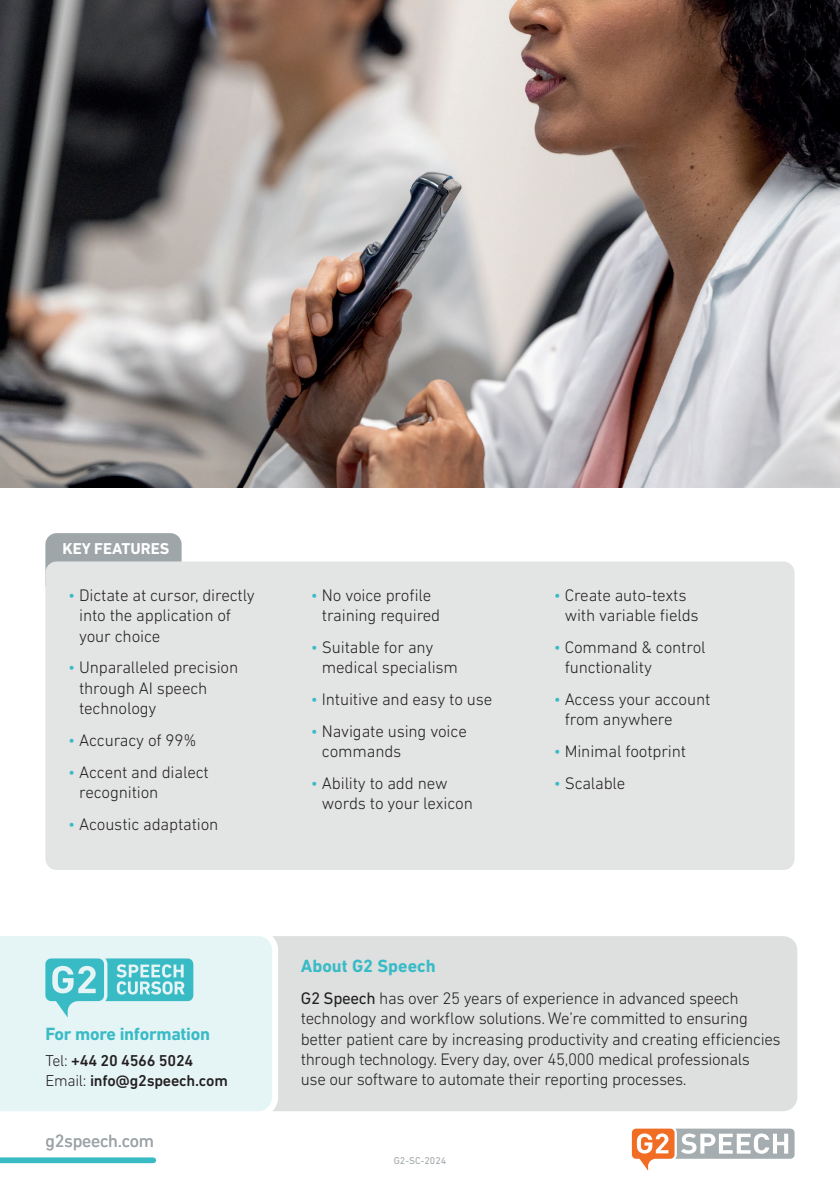
<style>
.page{position:relative;width:840px;height:1191px;background:#fff}
.page>*{position:absolute;margin:0;border:0;box-sizing:border-box;transform-origin:0 0}
.t1{font:700 18px "DIN Next LT Pro";letter-spacing:-.015em;color:#39bbc6}
.t2{font:18px "DIN Next LT Pro";letter-spacing:-.015em;color:#9fa6a9}
.t3{font:300 17px/20.4px "DIN Next LT Pro";letter-spacing:-.01em;color:#231f20}
.t4{font:500 16px/20px "DIN Next LT Pro";letter-spacing:-.015em;color:#231f20}
.t5{font:700 16px "DIN Next LT Pro";color:#fff}
.t6{font:10px "DIN Next LT Pro";color:#9fa6a9}
.s1{color:#39bbc6}
.s2{font-weight:300}
.s3{font-weight:400}
</style>
<div class="page">
<div style="left:234px;top:933px;width:565px;height:181px;background:#dee0e0;border-radius:17px"></div>
<div style="left:231px;top:930px;width:571px;height:187px;border:6px solid #fff;border-radius:17px"></div>
<svg style="left:0;top:930px;width:278px;height:187px;background:#e7f5f6"></svg>
<svg style="left:45px;top:958px;width:148px;height:59px;background:#87d5db"></svg>
<svg style="left:631px;top:1128px;width:163px;height:42px"></svg>
<svg style="left:0;top:1157px;width:156px;height:6px"></svg>
<div style="left:45px;top:533px;width:136px;height:62px;background:#9fa6a9;border-radius:11px"></div>
<div style="left:45px;top:561px;width:749px;height:309px;background:#e3e5e4;border-radius:11px"></div>
<img style="left:0;top:0;width:839px;height:488px">
<p class="t5" style="left:62px;top:539px;width:108px">KEY FEATURES</p>
<p class="t3" style="left:79px;top:584px;width:177px;text-indent:-11px"><span class="s1">•</span> Dictate at cursor, directly into the application of your choice</p>
<p class="t3" style="left:79px;top:657px;width:160px;text-indent:-11px"><span class="s1">•</span> Unparalleled precision through AI speech technology</p>
<p class="t3" style="left:68px;top:729px;width:130px"><span class="s1">•</span> Accuracy of 99%</p>
<p class="t3" style="left:79px;top:761px;width:131px;text-indent:-11px"><span class="s1">•</span> Accent and dialect recognition</p>
<p class="t3" style="left:68px;top:813px;width:152px"><span class="s1">•</span> Acoustic adaptation</p>
<p class="t3" style="left:322px;top:584px;width:120px;text-indent:-11px"><span class="s1">•</span> No voice profile training required</p>
<p class="t3" style="left:322px;top:636px;width:137px;text-indent:-11px"><span class="s1">•</span> Suitable for any medical specialism</p>
<p class="t3" style="left:311px;top:689px;width:183px"><span class="s1">•</span> Intuitive and easy to use</p>
<p class="t3" style="left:322px;top:720px;width:146px;text-indent:-11px"><span class="s1">•</span> Navigate using voice commands</p>
<p class="t3" style="left:322px;top:772px;width:152px;text-indent:-11px"><span class="s1">•</span> Ability to add new words to your lexicon</p>
<p class="t3" style="left:564px;top:584px;width:135px;text-indent:-11px"><span class="s1">•</span> Create auto-texts with variable fields</p>
<p class="t3" style="left:564px;top:636px;width:142px;text-indent:-11px"><span class="s1">•</span> Command &amp; control functionality</p>
<p class="t3" style="left:564px;top:689px;width:147px;text-indent:-11px"><span class="s1">•</span> Access your account from anywhere</p>
<p class="t3" style="left:553px;top:741px;width:134px"><span class="s1">•</span> Minimal footprint</p>
<p class="t3" style="left:553px;top:772px;width:73px"><span class="s1">•</span> Scalable</p>
<p class="t1" style="left:45px;top:1023px;width:166px">For more information</p>
<p class="t4" style="left:45px;top:1050px;width:184px"><span class="s2">Tel:</span> +44 20 4566 5024<br><span class="s2">Email:</span> info@g2speech.com</p>
<p class="t2" style="left:45px;top:1130px;width:110px">g2speech.com</p>
<p class="t1" style="left:300px;top:955px;width:136px">About G2 Speech</p>
<p class="t3" style="left:300px;top:987px;width:481px"><span class="s3">G2 Speech</span> has over 25 years of experience in advanced speech technology and workflow solutions. We’re committed to ensuring better patient care by increasing productivity and creating efficiencies through technology. Every day, over 45,000 medical professionals<br>use our software to automate their reporting processes.</p>
<p class="t6" style="left:393px;top:1155px;width:54px">G2-SC-2024</p>
</div>
